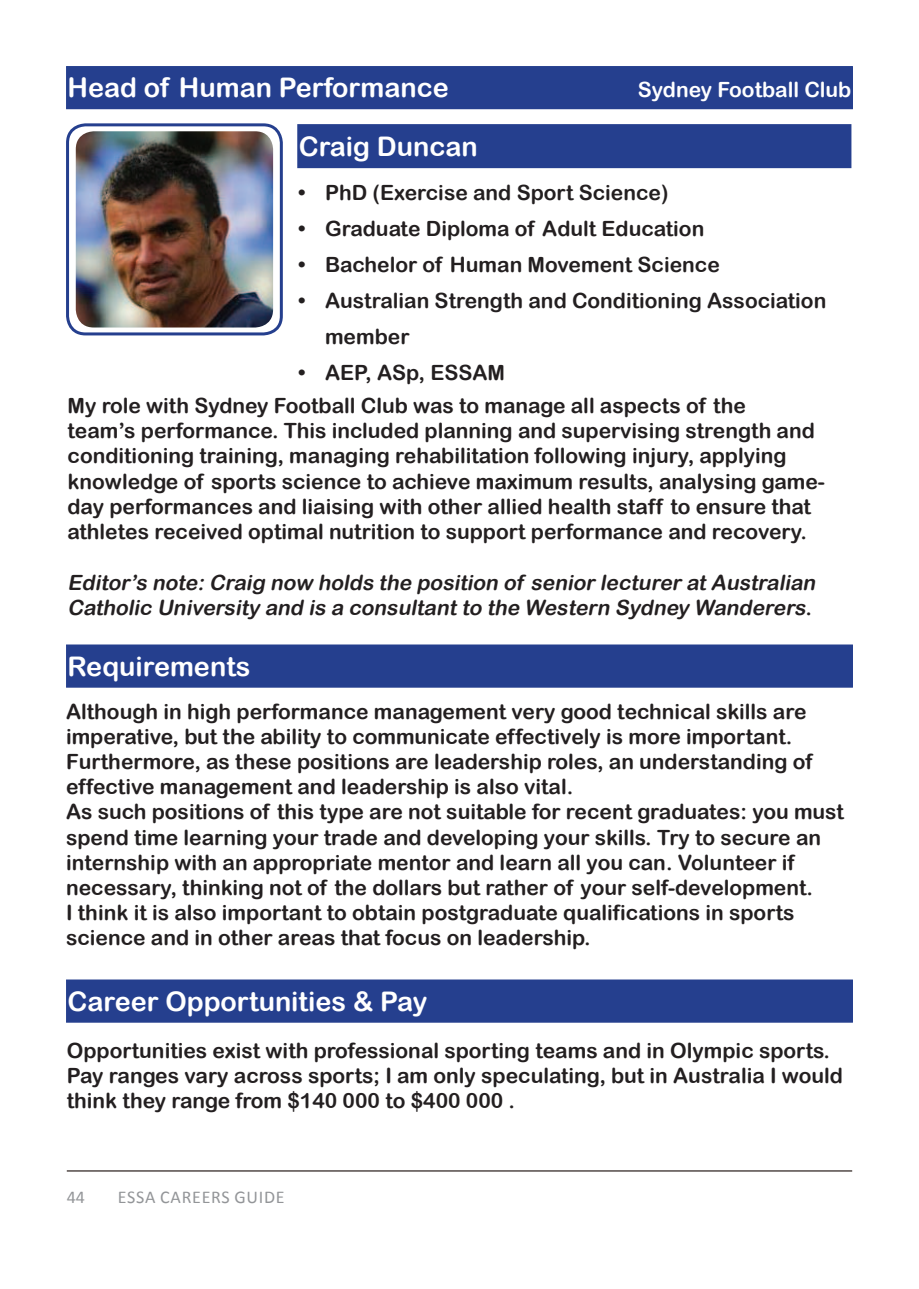
<style>
.page{position:relative;width:919px;height:1289px;background:#fff}
.page>*{position:absolute;margin:0;border:0;box-sizing:border-box;transform-origin:0 0}
.t1{font:27px "Arial Rounded MT Bold";color:#fff}
.t2{font:21px/25.2px "Arial Rounded MT Bold";color:#231f20}
.t3{font:italic 21px/25.2px "Arial Rounded MT Bold";color:#231f20}
.t4{font:21px "Arial Rounded MT Bold";color:#fff}
.t5{font:18px "Calibri";letter-spacing:.04em;color:#939598}
.s1{font-style:normal}
</style>
<div class="page">
<div style="left:66px;top:123px;width:217px;height:212px;border:3px solid #253f8e;border-radius:18px"></div>
<hr style="left:67px;top:1170px;width:785px;height:1px;background:#524a47">
<div style="left:67px;top:645px;width:785px;height:42px;background:#253f8e"></div>
<div style="left:66px;top:644px;width:786px;height:43px;border:2px solid #253f8e"></div>
<div style="left:67px;top:980px;width:785px;height:41px;background:#253f8e"></div>
<div style="left:66px;top:979px;width:786px;height:43px;border:2px solid #253f8e"></div>
<div style="left:298px;top:125px;width:552px;height:42px;background:#253f8e"></div>
<div style="left:297px;top:124px;width:554px;height:44px;border:2px solid #253f8e"></div>
<div style="left:67px;top:67px;width:785px;height:41px;background:#253f8e"></div>
<div style="left:66px;top:66px;width:786px;height:43px;border:2px solid #253f8e"></div>
<img style="left:76px;top:131px;width:197px;height:196px">
<p class="t1" style="left:68px;top:72px;width:383px">Head of Human Performance</p>
<p class="t4" style="left:637px;top:78px;width:215px">Sydney Football Club</p>
<p class="t1" style="left:299px;top:130px;width:181px">Craig Duncan</p>
<p class="t2" style="left:298px;top:179px;width:372px">• PhD (Exercise and Sport Science)</p>
<p class="t2" style="left:298px;top:215px;width:408px">• Graduate Diploma of Adult Education</p>
<p class="t2" style="left:298px;top:251px;width:423px">• Bachelor of Human Movement Science</p>
<p class="t2" style="left:325px;top:282px;width:502px;line-height:36px;text-indent:-27px">• Australian Strength and Conditioning Association member</p>
<p class="t2" style="left:298px;top:359px;width:208px">• AEP, ASp, ESSAM</p>
<p class="t2" style="left:67px;top:393px;width:758px">My role with Sydney Football Club was to manage all aspects of the<br>team’s performance. This included planning and supervising strength and conditioning training, managing rehabilitation following injury, applying knowledge of sports science to achieve maximum results, analysing game&shy;day performances and liaising with other allied health staff to ensure that athletes received optimal nutrition to support performance and recovery.</p>
<p class="t3" style="left:68px;top:569px;width:753px">Editor’s note:Craig now holds the position of senior lecturer atAustralian<br>Catholic University and is a consultantto the Western Sydney Wanderers<span class="s1">.</span></p>
<p class="t1" style="left:68px;top:650px;width:184px">Requirements</p>
<p class="t2" style="left:66px;top:698px;width:779px">Although in high performance management very good technical skills are imperative, but the ability to communicate effectively is more important.<br>Furthermore, as these positions are leadership roles, an understanding of effective management and leadership is also vital.<br>As such positions of this type are not suitable for recent graduates: you must spend time learning your trade and developing your skills. Try to secure an internship with an appropriate mentor and learn all you can. Volunteer if necessary, thinking not of the dollars but rather of your self-development.<br>I think it is also important to obtain postgraduate qualifications in sports science and in other areas that focus on leadership.</p>
<p class="t1" style="left:68px;top:985px;width:361px">Career Opportunities &amp; Pay</p>
<p class="t2" style="left:67px;top:1037px;width:777px">Opportunities exist with professional sporting teams and in Olympic sports.<br>Pay ranges vary across sports; I am only speculating, but in Australia I would think they range from $140 000 to $400 000 .</p>
<p class="t5" style="left:67px;top:1185px;width:20px">44</p>
<p class="t5" style="left:118px;top:1185px;width:166px">ESSA CAREERS GUIDE</p>
</div>
